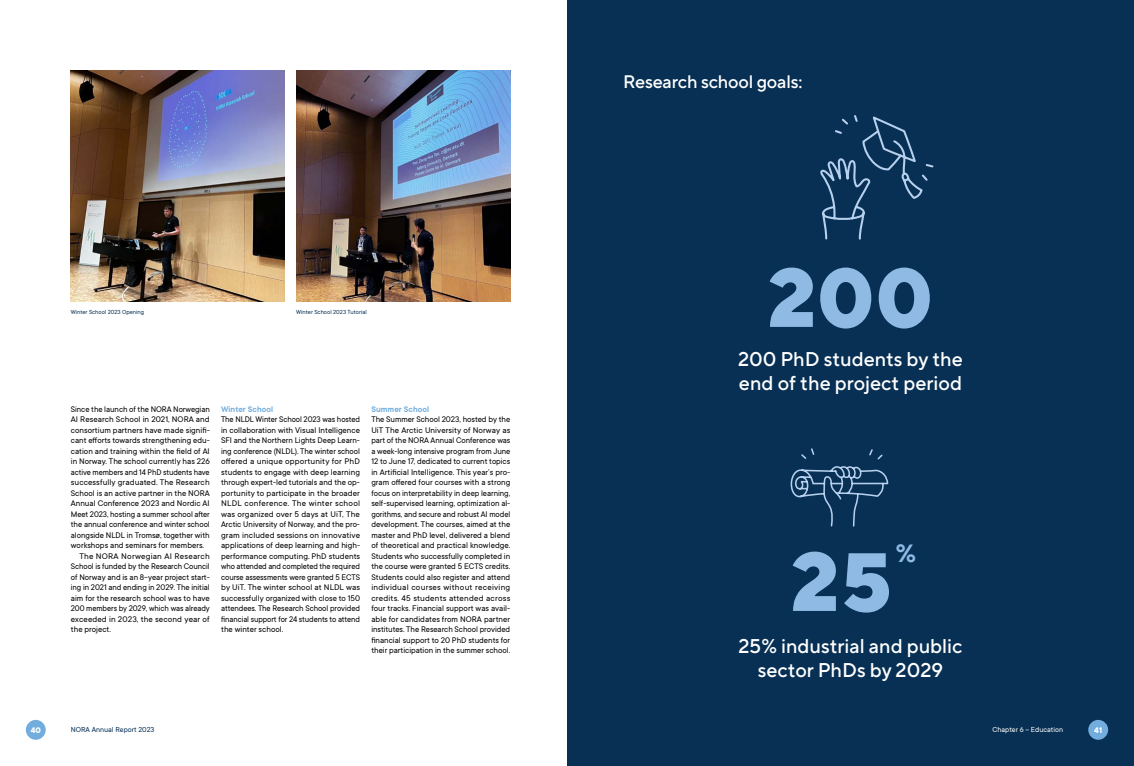
<style>
.page{position:relative;width:1134px;height:766px;background:#fff}
.page>*{position:absolute;margin:0;border:0;box-sizing:border-box;transform-origin:0 0}
.t1{font:800 82.4px "TT Norms Pro";color:#8ebae4}
.t2{font:700 24.8px "TT Norms Pro";color:#8ebae4}
.t3{font:500 19.8px/23.8px "TT Norms Pro";color:#fff}
.t4{font:500 18px "TT Norms Pro";letter-spacing:-.01em;color:#fff}
.t5{font:9px/10.5px "TT Commons";letter-spacing:-.005em;color:#000;text-align:justify}
.t6{font:9px "TT Commons";letter-spacing:-.005em;color:#000;scale:.96 1}
.t7{font:9px "TT Commons";letter-spacing:.02em;color:#000}
.t8{font:600 9px "TT Commons";color:#72adde}
.t9{font:700 9px "TT Commons";color:#fff}
.t10{font:8px "TT Commons";color:#073054}
.t11{font:8px "TT Commons";color:#fff}
.t12{font:6.5px "TT Commons";color:#073054}
</style>
<div class="page">
<div style="left:567px;top:0;width:567px;height:765px;background:#073054"></div>
<div style="left:1088px;top:719px;width:20px;height:20px;background:#72adde;border-radius:50%"></div>
<div style="left:26px;top:719px;width:20px;height:20px;background:#72adde;border-radius:50%"></div>
<img style="left:71px;top:71px;width:214px;height:230px">
<img style="left:296px;top:71px;width:214px;height:230px">
<svg style="left:820px;top:115px;width:114px;height:125px"></svg>
<svg style="left:790px;top:448px;width:99px;height:79px"></svg>
<p class="t12" style="left:71px;top:308px;width:75px">Winter School 2023 Opening</p>
<p class="t12" style="left:296px;top:308px;width:72px">Winter School 2023 Tutorial</p>
<p class="t5" style="left:71px;top:403px;width:140px">Since the launch of the NORA Norwegian</p>
<p class="t5" style="left:71px;top:414px;width:140px">AI Research School in 2021, NORA and</p>
<p class="t5" style="left:71px;top:424px;width:140px">consortium partners have made signifi-</p>
<p class="t5" style="left:71px;top:435px;width:140px">cant efforts towards strengthening edu-</p>
<p class="t5" style="left:71px;top:445px;width:140px">cation and training within the field of AI</p>
<p class="t5" style="left:71px;top:456px;width:140px">in Norway. The school currently has 226</p>
<p class="t6" style="left:71px;top:467px;width:146px">active members and 14 PhD students have</p>
<p class="t5" style="left:71px;top:477px;width:140px">successfully graduated. The Research</p>
<p class="t5" style="left:71px;top:487px;width:140px">School is an active partner in the NORA</p>
<p class="t5" style="left:71px;top:498px;width:140px">Annual Conference 2023 and Nordic AI</p>
<p class="t5" style="left:71px;top:508px;width:140px">Meet 2023, hosting a summer school after</p>
<p class="t5" style="left:71px;top:519px;width:140px">the annual conference and winter school</p>
<p class="t5" style="left:71px;top:529px;width:140px">alongside NLDL in Tromsø, together with</p>
<p class="t5" style="left:71px;top:540px;width:135px">workshops and seminars for members.</p>
<p class="t7" style="left:79px;top:551px;width:132px">The NORA Norwegian AI Research</p>
<p class="t5" style="left:71px;top:561px;width:140px">School is funded by the Research Council</p>
<p class="t5" style="left:71px;top:571px;width:140px">of Norway and is an 8-year project start-</p>
<p class="t5" style="left:71px;top:582px;width:140px">ing in 2021 and ending in 2029. The initial</p>
<p class="t5" style="left:71px;top:592px;width:140px">aim for the research school was to have</p>
<p class="t5" style="left:71px;top:603px;width:140px">200 members by 2029, which was already</p>
<p class="t5" style="left:71px;top:613px;width:140px">exceeded in 2023, the second year of</p>
<p class="t5" style="left:71px;top:624px;width:42px">the project.</p>
<p class="t8" style="left:221px;top:404px;width:54px">Winter School</p>
<p class="t5" style="left:221px;top:414px;width:140px">The NLDL Winter School 2023 was hosted in collaboration with Visual Intelligence SFI and the Northern Lights Deep Learn&shy;ing conference (NLDL). The winter school offered a unique opportunity for PhD students to engage with deep learning through expert-led tutorials and the op&shy;portunity to participate in the broader NLDL conference. The winter school was organized over 5 days at UiT, The Arctic University of Norway, and the pro&shy;gram included sessions on innovative applications of deep learning and high&shy;performance computing. PhD students who attended and completed the required course assessments were granted 5 ECTS by UiT. The winter school at NLDL was successfully organized with close to 150 attendees. The Research School provided financial support for 24 students to attend the winter school.</p>
<p class="t8" style="left:371px;top:404px;width:59px">Summer School</p>
<p class="t5" style="left:371px;top:414px;width:140px">The Summer School 2023, hosted by the UiT The Arctic University of Norway as part of the NORA Annual Conference was a week-long intensive program from June 12 to June 17, dedicated to current topics in Artificial Intelligence. This year’s pro&shy;gram offered four courses with a strong focus on interpretability in deep learning, self-supervised learning, optimization al&shy;gorithms, and secure and robust AI model development. The courses, aimed at the master and PhD level, delivered a blend of theoretical and practical knowledge.<br>Students who successfully completed in the course were granted 5 ECTS credits.<br>Students could also register and attend individual courses without receiving credits. 45 students attended across four tracks. Financial support was avail&shy;able for candidates from NORA partner institutes. The Research School provided financial support to 20 PhD students for their participation in the summer school.</p>
<h3 class="t4" style="left:623px;top:70px;width:181px">Research school goals:</h3>
<h1 class="t1" style="left:767px;top:243px;width:167px">200</h1>
<h3 class="t3" style="left:738px;top:346px;width:226px">200 PhD students by the end of the project period</h3>
<h2 class="t2" style="left:896px;top:536px;width:22px">%</h2>
<h1 class="t1" style="left:790px;top:527px;width:103px">25</h1>
<h3 class="t3" style="left:738px;top:633px;width:225px;text-align:center">25% industrial and public sector PhDs by 2029</h3>
<p class="t9" style="left:31px;top:725px;width:12px">40</p>
<p class="t10" style="left:71px;top:724px;width:85px">NORA Annual Report 2023</p>
<p class="t9" style="left:1094px;top:725px;width:9px">41</p>
<p class="t11" style="left:992px;top:724px;width:72px">Chapter 6 – Education</p>
</div>
